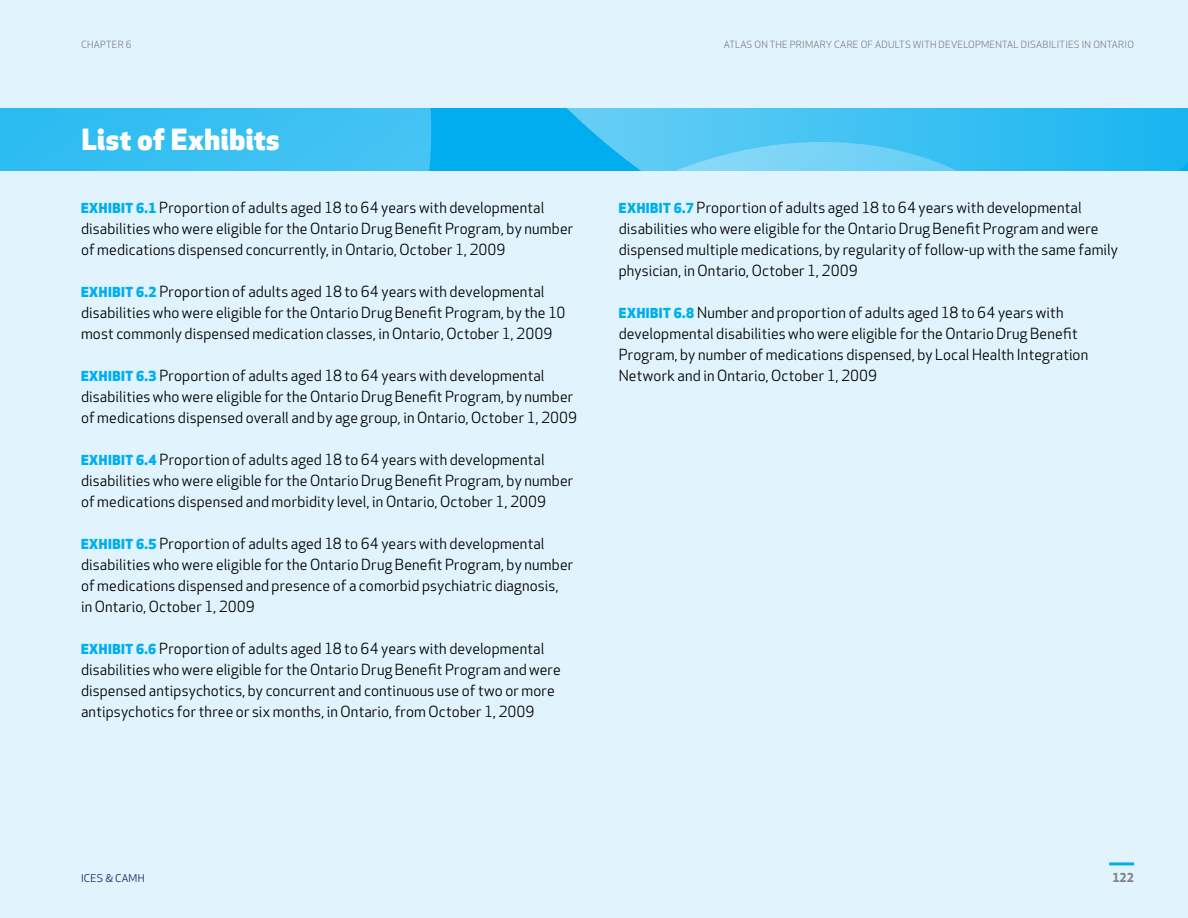
<style>
.page{position:relative;width:1188px;height:918px;background:#e1f4fd}
.page>*{position:absolute;margin:0;border:0;box-sizing:border-box;transform-origin:0 0}
.Subhead_1{font:800 28.5px "Apex New";letter-spacing:.02em;color:#fff}
.body-no_indent{font:15px/21px "Apex New";letter-spacing:.01em;color:#000}
.t1{font:700 12px "Apex New";color:#808285}
.t2{font:10.5px "Apex New";letter-spacing:.025em;color:#171b60}
.t3{font:9.75px "Apex New";letter-spacing:.025em;color:#808285}
.s1{font-weight:800;font-size:13.5px;color:#00aeef}
</style>
<div class="page">
<hr style="left:1109px;top:862px;width:25px;height:3px;background:#00aeef">
<svg style="left:1px;top:108px;width:385px;height:63px"></svg>
<svg style="left:386px;top:108px;width:802px;height:63px"></svg>
<p class="t3" style="left:81px;top:38px;width:14px">Chapter</p>
<p class="t3" style="left:126px;top:38px;width:7px">6</p>
<p class="t3" style="left:724px;top:38px;width:412px">ATLAS ON THE PRIMARY CARE OF ADULTS WITH DEVELOPMENTAL DISABILITIES IN ONTARIO</p>
<h2 class="Subhead_1" style="left:82px;top:120px;width:199px">List of Exhibits</h2>
<p class="body-no_indent" style="left:81px;top:197px;width:494px"><span class="s1">EXHIBIT 6.1</span> Proportion of adults aged 18 to 64 years with developmental disabilities who were eligible for the Ontario Drug Benefit Program, by number of medications dispensed concurrently, in Ontario, October 1, 2009</p>
<p class="body-no_indent" style="left:81px;top:281px;width:486px"><span class="s1">EXHIBIT 6.2</span> Proportion of adults aged 18 to 64 years with developmental disabilities who were eligible for the Ontario Drug Benefit Program, by the 10 most commonly dispensed medication classes, in Ontario, October 1, 2009</p>
<p class="body-no_indent" style="left:81px;top:365px;width:498px"><span class="s1">EXHIBIT 6.3</span> Proportion of adults aged 18 to 64 years with developmental disabilities who were eligible for the Ontario Drug Benefit Program, by number of medications dispensed overall and by age group, in Ontario, October 1, 2009</p>
<p class="body-no_indent" style="left:81px;top:449px;width:494px"><span class="s1">EXHIBIT 6.4</span> Proportion of adults aged 18 to 64 years with developmental disabilities who were eligible for the Ontario Drug Benefit Program, by number of medications dispensed and morbidity level, in Ontario, October 1, 2009</p>
<p class="body-no_indent" style="left:81px;top:533px;width:494px"><span class="s1">EXHIBIT 6.5</span> Proportion of adults aged 18 to 64 years with developmental disabilities who were eligible for the Ontario Drug Benefit Program, by number of medications dispensed and presence of a comorbid psychiatric diagnosis, in Ontario, October 1, 2009</p>
<p class="body-no_indent" style="left:81px;top:638px;width:481px"><span class="s1">EXHIBIT 6.6</span> Proportion of adults aged 18 to 64 years with developmental disabilities who were eligible for the Ontario Drug Benefit Program and were dispensed antipsychotics, by concurrent and continuous use of two or more antipsychotics for three or six months, in Ontario, from October 1, 2009</p>
<p class="body-no_indent" style="left:619px;top:197px;width:501px"><span class="s1">EXHIBIT 6.7</span> Proportion of adults aged 18 to 64 years with developmental disabilities who were eligible for the Ontario Drug Benefit Program and were dispensed multiple medications, by regularity of follow-up with the same family physician, in Ontario, October 1, 2009</p>
<p class="body-no_indent" style="left:619px;top:302px;width:471px"><span class="s1">EXHIBIT 6.8</span> Number and proportion of adults aged 18 to 64 years with developmental disabilities who were eligible for the Ontario Drug Benefit Program, by number of medications dispensed, by Local Health Integration Network and in Ontario, October 1, 2009</p>
<p class="t2" style="left:81px;top:871px;width:65px">ICES &amp; CAMH</p>
<p class="t1" style="left:1112px;top:869px;width:23px">122</p>
</div>
